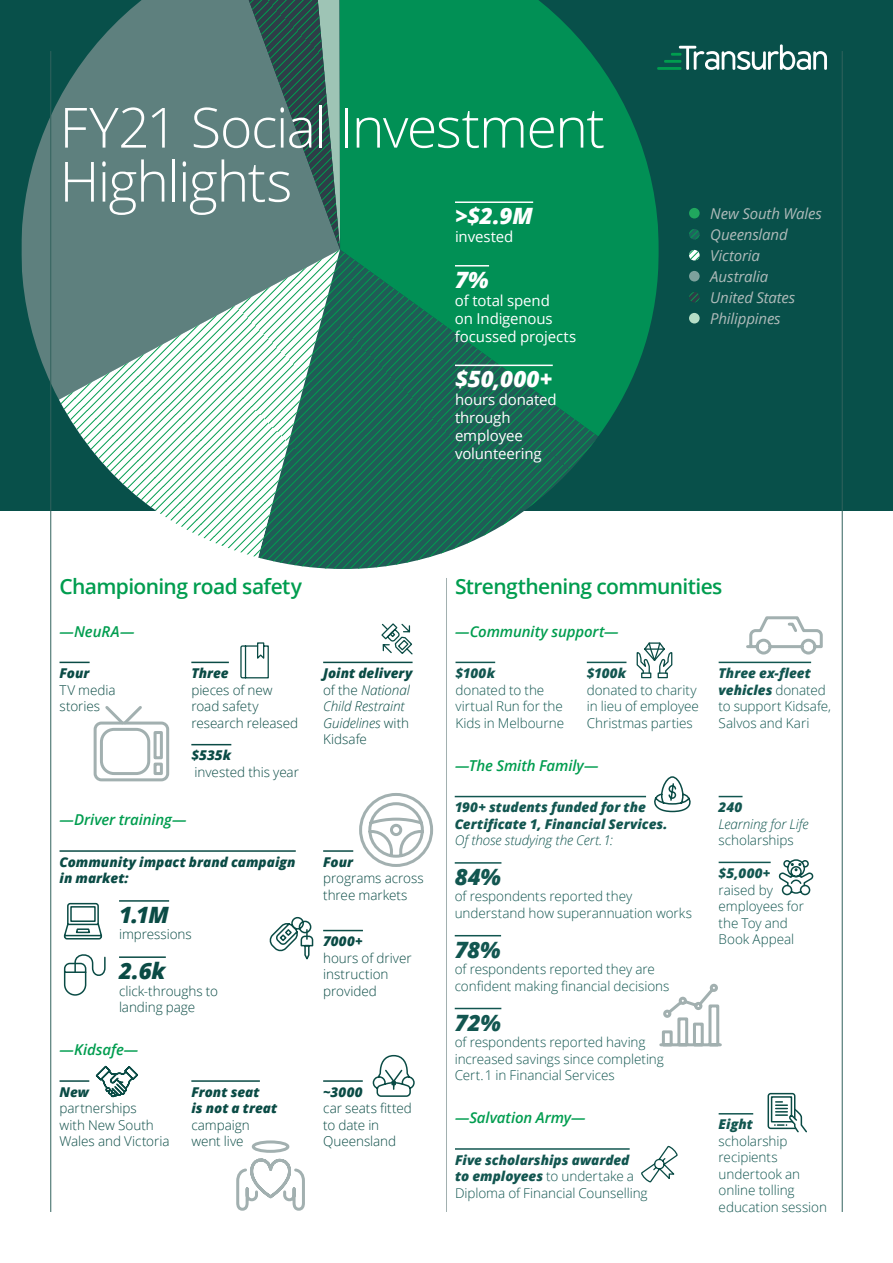
<style>
.page{position:relative;width:893px;height:1263px;background:#fff}
.page>*{position:absolute;margin:0;border:0;box-sizing:border-box;transform-origin:0 0}
.t1{font:300 55.5px/54px "Open Sans";letter-spacing:-.03em;color:#fff}
.t2{font:italic 800 22.5px "Open Sans";color:#fff}
.t3{font:italic 800 22.5px "Open Sans";color:#125650}
.t4{font:italic 800 22.5px "Open Sans";color:#0a4b45}
.t5{font:600 21px "Open Sans";letter-spacing:-.03em;color:#009d4f}
.t6{font:15px/18px "Open Sans";letter-spacing:-.01em;color:#fff}
.t7{font:italic 600 15px "Open Sans";letter-spacing:-.01em;color:#009d4f}
.t8{font:italic 15px/21px "Open Sans";letter-spacing:-.01em;color:#b0bbba}
.t9{font:300 13.5px/16.5px "Open Sans";letter-spacing:-.005em;color:#125650}
.t10{font:300 13.5px/16.5px "Open Sans";letter-spacing:-.005em;color:#0a4b45}
.t11{font:italic 800 13.5px/16.5px "Open Sans";color:#0a4b45}
.t12{font:italic 800 13.5px/16.5px "Open Sans";letter-spacing:.005em;color:#125650}
.t13{font:italic 300 13.5px/16.5px "Open Sans";letter-spacing:-.01em;color:#0a4b45}
.t14{font:italic 300 13.5px "Open Sans";letter-spacing:-.01em;color:#125650}
.s1{font-weight:800}
.s2{font-style:normal}
.s3{font-weight:800;font-style:italic}
</style>
<div class="page">
<div style="left:0;top:0;width:893px;height:510px;background:#08504a"></div>
<svg style="left:21px;top:0;width:210px;height:400px;fill:#5e807e"></svg>
<svg style="left:340px;top:0;width:319px;height:436px;background:#018753"></svg>
<svg style="left:258px;top:249px;width:340px;height:320px;background:#288064"></svg>
<svg style="left:59px;top:249px;width:281px;height:308px;background:#92b7ad"></svg>
<svg style="left:231px;top:0;width:109px;height:249px;background:#517672"></svg>
<hr style="left:50px;top:51px;width:1px;height:1161px;background:#32625d">
<hr style="left:664px;top:60px;width:17px;height:3px;background:#009d4f">
<svg style="left:671px;top:44px;width:156px;height:26px"></svg>
<hr style="left:657px;top:67px;width:24px;height:3px;background:#009d4f">
<hr style="left:446px;top:578px;width:1px;height:634px;background:#a2b0b0">
<hr style="left:842px;top:51px;width:1px;height:1161px;background:#32625d">
<hr style="left:60px;top:850px;width:236px;height:2px;background:#0a4b45">
<hr style="left:119px;top:900px;width:50px;height:2px;background:#0a4b45">
<hr style="left:119px;top:956px;width:47px;height:2px;background:#0a4b45">
<svg style="left:269px;top:916px;width:45px;height:44px"></svg>
<svg style="left:359px;top:793px;width:74px;height:74px"></svg>
<hr style="left:323px;top:850px;width:30px;height:2px;background:#0a4b45">
<hr style="left:323px;top:930px;width:40px;height:1px;background:#0a4b45">
<svg style="left:63px;top:902px;width:40px;height:38px"></svg>
<svg style="left:63px;top:954px;width:43px;height:42px"></svg>
<div style="left:94px;top:721px;width:75px;height:60px;border:3px solid #a2b0b0;border-radius:6px"></div>
<svg style="left:98px;top:706px;width:66px;height:69px"></svg>
<hr style="left:60px;top:662px;width:30px;height:1px;background:#0a4b45">
<hr style="left:323px;top:662px;width:90px;height:1px;background:#0a4b45">
<hr style="left:191px;top:662px;width:38px;height:1px;background:#0a4b45">
<hr style="left:191px;top:744px;width:40px;height:1px;background:#0a4b45">
<svg style="left:240px;top:642px;width:29px;height:37px"></svg>
<svg style="left:381px;top:623px;width:32px;height:32px"></svg>
<svg style="left:746px;top:616px;width:77px;height:39px"></svg>
<hr style="left:719px;top:662px;width:92px;height:1px;background:#125650">
<hr style="left:587px;top:662px;width:39px;height:1px;background:#125650">
<hr style="left:455px;top:662px;width:40px;height:1px;background:#125650">
<div style="left:658px;top:672px;width:10px;height:6px;border:1px solid #0a4b45"></div>
<div style="left:641px;top:672px;width:10px;height:6px;border:1px solid #0a4b45"></div>
<svg style="left:636px;top:642px;width:37px;height:32px"></svg>
<svg style="left:659px;top:983px;width:63px;height:64px"></svg>
<svg style="left:654px;top:776px;width:37px;height:37px"></svg>
<svg style="left:719px;top:796px;width:23px;height:1px"></svg>
<hr style="left:719px;top:862px;width:52px;height:1px;background:#125650">
<hr style="left:455px;top:796px;width:191px;height:1px;background:#125650">
<hr style="left:455px;top:862px;width:46px;height:2px;background:#125650">
<hr style="left:455px;top:935px;width:46px;height:1px;background:#125650">
<hr style="left:455px;top:1008px;width:46px;height:1px;background:#125650">
<svg style="left:778px;top:859px;width:36px;height:37px"></svg>
<hr style="left:455px;top:1148px;width:175px;height:2px;background:#125650">
<hr style="left:719px;top:1113px;width:34px;height:1px;background:#125650">
<svg style="left:767px;top:1092px;width:40px;height:41px"></svg>
<svg style="left:641px;top:1145px;width:37px;height:38px"></svg>
<svg style="left:236px;top:1140px;width:69px;height:71px"></svg>
<hr style="left:60px;top:1080px;width:29px;height:2px;background:#0a4b45">
<hr style="left:191px;top:1080px;width:69px;height:2px;background:#0a4b45">
<hr style="left:323px;top:1080px;width:40px;height:2px;background:#0a4b45">
<svg style="left:372px;top:1054px;width:43px;height:43px"></svg>
<svg style="left:95px;top:1065px;width:43px;height:33px"></svg>
<hr style="left:455px;top:201px;width:78px;height:2px;background:#fff">
<hr style="left:455px;top:265px;width:34px;height:2px;background:#fff">
<hr style="left:455px;top:365px;width:98px;height:1px;background:#fff">
<div style="left:689px;top:208px;width:11px;height:10px;background:#20a75e;border-radius:50%"></div>
<div style="left:689px;top:271px;width:11px;height:10px;background:#7da19d;border-radius:50%"></div>
<div style="left:689px;top:313px;width:11px;height:10px;background:#b6dec7;border-radius:50%"></div>
<svg style="left:689px;top:229px;width:11px;height:10px"></svg>
<svg style="left:689px;top:250px;width:11px;height:10px"></svg>
<svg style="left:689px;top:292px;width:11px;height:10px"></svg>
<h1 class="t1" style="left:60px;top:99px;width:547px">FY21 Social Investment<br>Highlights</h1>
<h2 class="t2" style="left:455px;top:199px;width:79px">&gt;$2.9M</h2>
<p class="t6" style="left:455px;top:227px;width:60px">invested</p>
<h2 class="t2" style="left:455px;top:262px;width:35px">7%</h2>
<p class="t6" style="left:455px;top:291px;width:123px">of total spend<br>on Indigenous focussed projects</p>
<h2 class="t2" style="left:455px;top:362px;width:99px">$50,000+</h2>
<p class="t6" style="left:455px;top:390px;width:103px">hours donated through employee volunteering</p>
<p class="t8" style="left:710px;top:202px;width:113px">New South Wales<br>Queensland<br>Victoria<br>Australia<br>United States<br>Philippines</p>
<h3 class="t5" style="left:60px;top:572px;width:244px">Championing road safety</h3>
<h3 class="t5" style="left:455px;top:572px;width:269px">Strengthening communities</h3>
<p class="t7" style="left:60px;top:621px;width:76px">—NeuRA—</p>
<p class="t11" style="left:60px;top:664px;width:31px">Four</p>
<p class="t10" style="left:60px;top:681px;width:58px">TV media stories</p>
<p class="t11" style="left:191px;top:664px;width:39px">Three</p>
<p class="t10" style="left:191px;top:681px;width:108px">pieces of new road safety research released</p>
<p class="t11" style="left:191px;top:746px;width:41px">$535k</p>
<p class="t10" style="left:195px;top:763px;width:106px">invested this year</p>
<p class="t7" style="left:60px;top:809px;width:128px">—Driver training—</p>
<p class="t11" style="left:60px;top:853px;width:238px">Community impact brand campaign in market:</p>
<h2 class="t4" style="left:119px;top:898px;width:51px">1.1M</h2>
<p class="t10" style="left:119px;top:926px;width:74px">impressions</p>
<h2 class="t4" style="left:119px;top:954px;width:48px">2.6k</h2>
<p class="t10" style="left:119px;top:982px;width:101px">click-throughs to landing page</p>
<p class="t7" style="left:60px;top:1039px;width:80px">—Kidsafe—</p>
<p class="t11" style="left:60px;top:1083px;width:31px">New</p>
<p class="t10" style="left:60px;top:1100px;width:112px">partnerships<br>with New South<br>Wales and Victoria</p>
<p class="t11" style="left:191px;top:1083px;width:88px">Front seat<br>is not a treat</p>
<p class="t10" style="left:191px;top:1116px;width:60px">campaign went live</p>
<p class="t13" style="left:323px;top:664px;width:91px"><span class="s1">Joint delivery </span><span class="s2">of the</span> National<br>Child Restraint<br>Guidelines <span class="s2">with<br>Kidsafe</span></p>
<p class="t11" style="left:323px;top:853px;width:31px">Four</p>
<p class="t10" style="left:323px;top:870px;width:102px">programs across three markets</p>
<p class="t11" style="left:323px;top:932px;width:41px">7000+</p>
<p class="t10" style="left:323px;top:949px;width:90px">hours of driver instruction provided</p>
<p class="t11" style="left:323px;top:1083px;width:41px">~3000</p>
<p class="t10" style="left:323px;top:1100px;width:90px">car seats fitted to date in<br>Queensland</p>
<p class="t7" style="left:455px;top:621px;width:165px">—Community support—</p>
<p class="t12" style="left:455px;top:664px;width:41px">$100k</p>
<p class="t9" style="left:455px;top:681px;width:110px">donated to the virtual Run for the<br>Kids in Melbourne</p>
<p class="t7" style="left:455px;top:755px;width:145px">—The Smith Family—</p>
<p class="t12" style="left:587px;top:664px;width:41px">$100k</p>
<p class="t9" style="left:587px;top:681px;width:114px">donated to charity in lieu of employee<br>Christmas parties</p>
<p class="t12" style="left:455px;top:798px;width:214px">190+ students funded for the<br>Certificate 1, Financial Services.</p>
<p class="t14" style="left:455px;top:831px;width:160px">Of those studying the Cert. 1:</p>
<h2 class="t3" style="left:455px;top:860px;width:48px">84%</h2>
<p class="t9" style="left:455px;top:888px;width:239px">of respondents reported they understand how superannuation works</p>
<h2 class="t3" style="left:455px;top:932px;width:47px">78%</h2>
<p class="t9" style="left:455px;top:961px;width:216px">of respondents reported they are confident making financial decisions</p>
<h2 class="t3" style="left:455px;top:1005px;width:48px">72%</h2>
<p class="t9" style="left:455px;top:1033px;width:211px">of respondents reported having increased savings since completing<br>Cert. 1 in Financial Services</p>
<p class="t7" style="left:455px;top:1107px;width:132px">—Salvation Army—</p>
<p class="t9" style="left:455px;top:1151px;width:194px"><span class="s3">Five scholarships awarded<br>to employees</span> to undertake a<br>Diploma of Financial Counselling</p>
<p class="t9" style="left:719px;top:664px;width:114px"><span class="s3">Three ex-fleet vehicles</span> donated to support Kidsafe,<br>Salvos and Kari</p>
<p class="t12" style="left:719px;top:798px;width:25px">240</p>
<p class="t14" style="left:719px;top:814px;width:92px">Learning for Life</p>
<p class="t9" style="left:719px;top:832px;width:77px">scholarships</p>
<p class="t12" style="left:719px;top:864px;width:53px">$5,000+</p>
<p class="t9" style="left:719px;top:881px;width:87px">raised by employees for the Toy and<br>Book Appeal</p>
<p class="t12" style="left:719px;top:1116px;width:36px">Eight</p>
<p class="t9" style="left:719px;top:1132px;width:110px">scholarship recipients undertook an online tolling education session</p>
</div>
